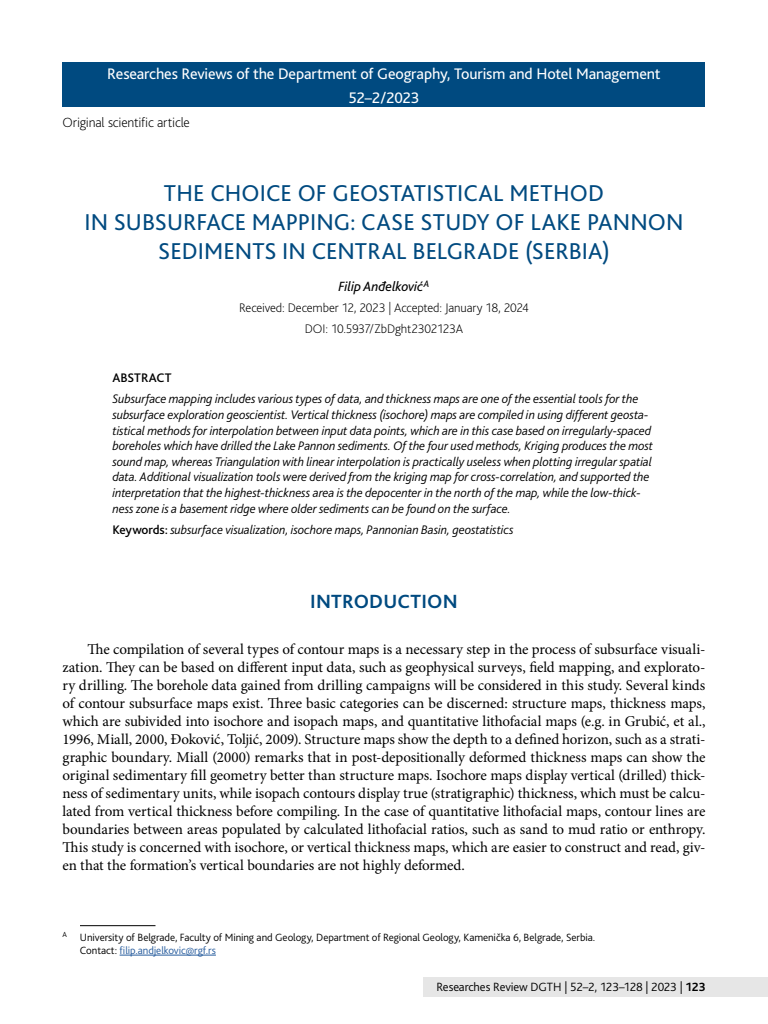
<style>
.page{position:relative;width:768px;height:1024px;background:#fff}
.page>*{position:absolute;margin:0;border:0;box-sizing:border-box;transform-origin:0 0}
.t1{font:24px/28.8px "Bliss Pro";letter-spacing:.005em;color:#004a80;text-align:center}
.t2{font:700 20px "Bliss Pro";letter-spacing:.01em;color:#004a80}
.t3{font:16px/24px "Bliss Pro";letter-spacing:-.01em;color:#fff;text-align:center}
.t4{font:15px/18px "Minion Pro";letter-spacing:-.01em;color:#000;text-align:justify}
.t5{font:200 14px "Bliss Pro";letter-spacing:-.015em;color:#000}
.t6{font:italic 14px "Bliss Pro";letter-spacing:-.01em;color:#000}
.t7{font:italic 300 13px/15.6px "Bliss Pro";letter-spacing:-.005em;color:#000}
.t8{font:200 13px/20.6px "Bliss Pro";letter-spacing:-.015em;color:#000;text-align:center}
.t9{font:500 13px "Bliss Pro";color:#000}
.t10{font:300 12.5px "Bliss Pro";letter-spacing:-.01em;color:#000}
.t11{font:300 11px/13.2px "Bliss Pro";letter-spacing:-.005em;color:#000}
.s1{font-weight:500;font-style:normal}
.s2{color:#245a9c}
.s3{font-weight:700}
</style>
<div class="page">
<div style="left:423px;top:978px;width:345px;height:20px;background:#e6e6e6"></div>
<div style="left:62px;top:62px;width:644px;height:46px;background:#004a80"></div>
<hr style="left:80px;top:926px;width:76px;height:1px;background:#000">
<hr style="left:120px;top:955px;width:96px;height:1px;background:#245a9c">
<p class="t3" style="left:107px;top:61px;width:555px">Researches Reviews of the Department of Geography, Tourism and Hotel Management<br>52–2/2023</p>
<p class="t5" style="left:62px;top:114px;width:129px">Original scientific article</p>
<h1 class="t1" style="left:84px;top:178px;width:601px">THE CHOICE OF GEOSTATISTICAL METHOD<br>IN SUBSURFACE MAPPING: CASE STUDY OF LAKE PANNON<br>SEDIMENTS IN CENTRAL BELGRADE (SERBIA)</h1>
<p class="t6" style="left:339px;top:278px;width:92px">Filip Anđelković<sup>A</sup></p>
<p class="t8" style="left:239px;top:297px;width:291px">Received: December 12, 2023 | Accepted: January 18, 2024<br>DOI: 10.5937/ZbDght2302123A</p>
<p class="t9" style="left:112px;top:369px;width:61px">ABSTRACT</p>
<p class="t7" style="left:112px;top:391px;width:542px">Subsurface mapping includes various types of data, and thickness maps are one of the essential tools for the subsurface exploration geoscientist. Vertical thickness (isochore) maps are compiled in using different geosta&shy;tistical methods for interpolation between input data points, which are in this case based on irregularly-spaced boreholes which have drilled the Lake Pannon sediments. Of the four used methods, Kriging produces the most sound map, whereas Triangulation with linear interpolation is practically useless when plotting irregular spatial data. Additional visualization tools were derived from the kriging map for cross-correlation, and supported the interpretation that the highest-thickness area is the depocenter in the north of the map, while the low-thick&shy;ness zone is a basement ridge where older sediments can be found on the surface.</p>
<p class="t7" style="left:112px;top:522px;width:403px"><span class="s1">Keywords:</span> subsurface visualization, isochore maps, Pannonian Basin, geostatistics</p>
<h2 class="t2" style="left:310px;top:589px;width:149px">INTRODUCTION</h2>
<p class="t4" style="left:62px;top:640px;width:645px;text-indent:25px">The compilation of several types of contour maps is a necessary step in the process of subsurface visuali&shy;zation. They can be based on different input data, such as geophysical surveys, field mapping, and explorato&shy;ry drilling. The borehole data gained from drilling campaigns will be considered in this study. Several kinds of contour subsurface maps exist. Three basic categories can be discerned: structure maps, thickness maps, which are subivided into isochore and isopach maps, and quantitative lithofacial maps (e.g. in Grubić, et al., 1996, Miall, 2000, Đoković, Toljić, 2009). Structure maps show the depth to a defined horizon, such as a strati&shy;graphic boundary. Miall (2000) remarks that in post-depositionally deformed thickness maps can show the original sedimentary fill geometry better than structure maps. Isochore maps display vertical (drilled) thick&shy;ness of sedimentary units, while isopach contours display true (stratigraphic) thickness, which must be calcu&shy;lated from vertical thickness before compiling. In the case of quantitative lithofacial maps, contour lines are boundaries between areas populated by calculated lithofacial ratios, such as sand to mud ratio or enthropy.<br>This study is concerned with isochore, or vertical thickness maps, which are easier to construct and read, giv&shy;en that the formation’s vertical boundaries are not highly deformed.</p>
<p class="t11" style="left:80px;top:930px;width:517px;text-indent:-17px"><sup>A</sup> University of Belgrade, Faculty of Mining and Geology, Department of Regional Geology, Kamenička 6, Belgrade, Serbia.<br>Contact: <span class="s2">filip.andjelkovic@rgf.rs</span></p>
<p class="t10" style="left:436px;top:979px;width:271px">Researches Review DGTH | 52–2, 123–128 | 2023 | <span class="s3">123</span></p>
</div>
